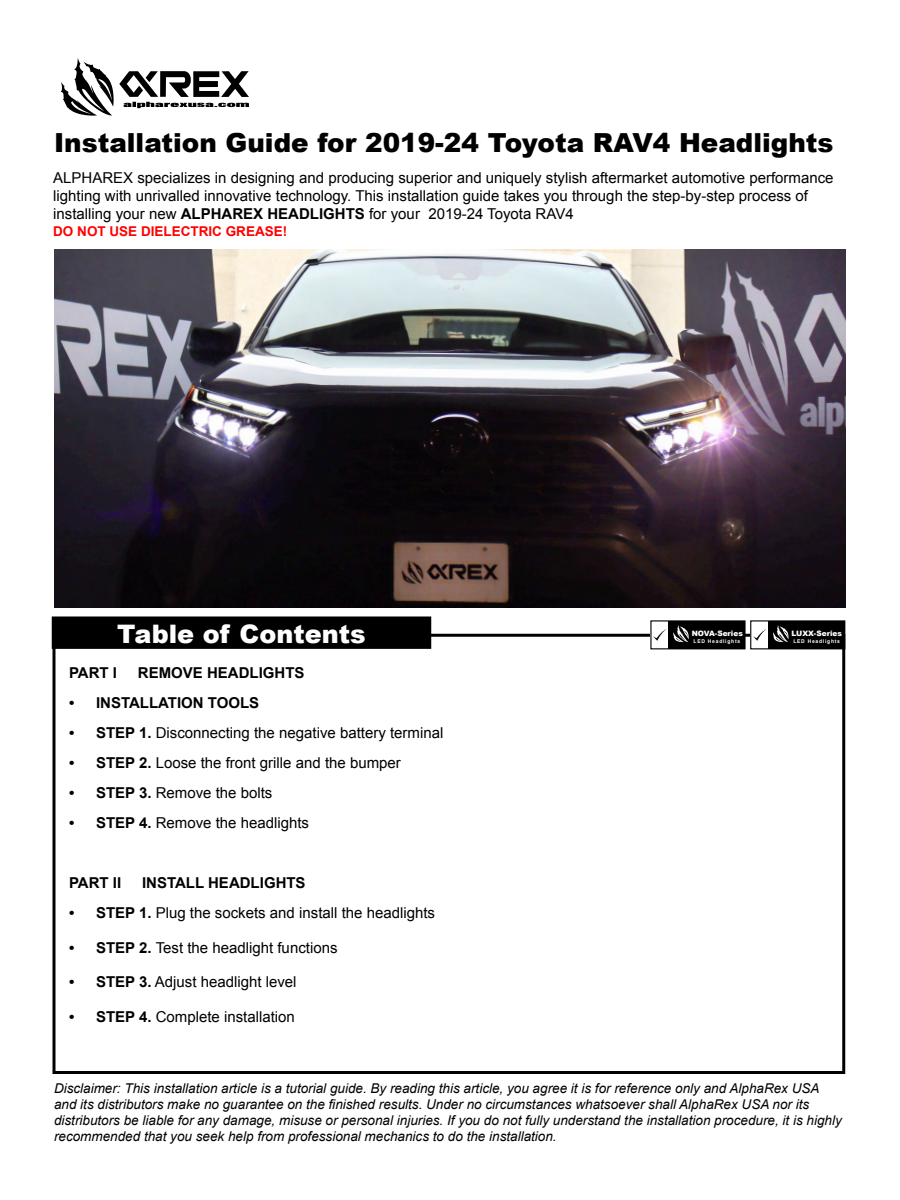
<style>
.page{position:relative;width:900px;height:1200px;background:#fff}
.page>*{position:absolute;margin:0;border:0;box-sizing:border-box;transform-origin:0 0}
.t1{font:900 26.25px "Arial";color:#000}
.t2{font:900 25.5px "Arial";color:#fff}
.t3{font:15px/18px "Arial";color:#000}
.t4{font:700 15px "Arial";color:#000}
.t5{font:italic 13.5px/16.2px "Arial";color:#000}
.t6{font:700 13.5px "Arial";color:#f00}
.t7{font:900 7.35px "Arial";color:#fff}
.t8{font:700 5.1px "Arial";letter-spacing:.15em;color:#fff}
.s1{font-weight:700}
</style>
<div class="page">
<svg style="left:61px;top:58px;width:188px;height:58px"></svg>
<div style="left:52px;top:634px;width:793px;height:440px;border:3px solid #000"></div>
<div style="left:52px;top:617px;width:378px;height:31px;background:#000"></div>
<div style="left:52px;top:616px;width:379px;height:33px;border:2px solid #000"></div>
<img style="left:54px;top:249px;width:792px;height:359px">
<div style="left:751px;top:621px;width:94px;height:28px;background:#fff"></div>
<div style="left:750px;top:620px;width:95px;height:29px;border:1px solid #000"></div>
<div style="left:768px;top:621px;width:77px;height:28px;background:#000"></div>
<svg style="left:773px;top:625px;width:15px;height:17px"></svg>
<svg style="left:754px;top:630px;width:11px;height:10px"></svg>
<div style="left:651px;top:621px;width:94px;height:28px;background:#fff"></div>
<div style="left:668px;top:621px;width:77px;height:28px;background:#000"></div>
<svg style="left:673px;top:625px;width:16px;height:17px"></svg>
<svg style="left:654px;top:630px;width:11px;height:10px"></svg>
<h1 class="t1" style="left:54px;top:124px;width:781px">Installation Guide for 2019-24 Toyota RAV4 Headlights</h1>
<p class="t3" style="left:53px;top:169px;width:782px">ALPHAREX specializes in designing and producing superior and uniquely stylish aftermarket automotive performance lighting with unrivalled innovative technology. This installation guide takes you through the step-by-step process of installing your new <span class="s1">ALPHAREX HEADLIGHTS</span> for your 2019-24 Toyota RAV4</p>
<p class="t6" style="left:53px;top:222px;width:236px">DO NOT USE DIELECTRIC GREASE!</p>
<h2 class="t2" style="left:117px;top:615px;width:250px">Table of Contents</h2>
<p class="t4" style="left:69px;top:663px;width:50px">PART I</p>
<p class="t4" style="left:138px;top:663px;width:168px">REMOVE HEADLIGHTS</p>
<p class="t4" style="left:69px;top:693px;width:192px">• INSTALLATION TOOLS</p>
<p class="t3" style="left:69px;top:724px;width:376px"><span class="s1">• STEP 1.</span> Disconnecting the negative battery terminal</p>
<p class="t3" style="left:69px;top:754px;width:333px"><span class="s1">• STEP 2.</span> Loose the front grille and the bumper</p>
<p class="t3" style="left:69px;top:784px;width:205px"><span class="s1">• STEP 3.</span> Remove the bolts</p>
<p class="t3" style="left:69px;top:814px;width:242px"><span class="s1">• STEP 4.</span> Remove the headlights</p>
<p class="t4" style="left:69px;top:873px;width:54px">PART II</p>
<p class="t4" style="left:142px;top:873px;width:165px">INSTALL HEADLIGHTS</p>
<p class="t3" style="left:69px;top:904px;width:368px"><span class="s1">• STEP 1.</span> Plug the sockets and install the headlights</p>
<p class="t3" style="left:69px;top:939px;width:270px"><span class="s1">• STEP 2.</span> Test the headlight functions</p>
<p class="t3" style="left:69px;top:973px;width:229px"><span class="s1">• STEP 3.</span> Adjust headlight level</p>
<p class="t3" style="left:69px;top:1008px;width:227px"><span class="s1">• STEP 4.</span> Complete installation</p>
<p class="t7" style="left:692px;top:628px;width:53px">NOVA-Series</p>
<p class="t8" style="left:694px;top:638px;width:48px">LED Headlights</p>
<p class="t7" style="left:792px;top:628px;width:52px">LUXX-Series</p>
<p class="t8" style="left:793px;top:638px;width:48px">LED Headlights</p>
<p class="t5" style="left:54px;top:1080px;width:789px">Disclaimer: This installation article is a tutorial guide. By reading this article, you agree it is for reference only and AlphaRex USA and its distributors make no guarantee on the finished results. Under no circumstances whatsoever shall AlphaRex USA nor its distributors be liable for any damage, misuse or personal injuries. If you do not fully understand the installation procedure, it is highly recommended that you seek help from professional mechanics to do the installation.</p>
</div>
